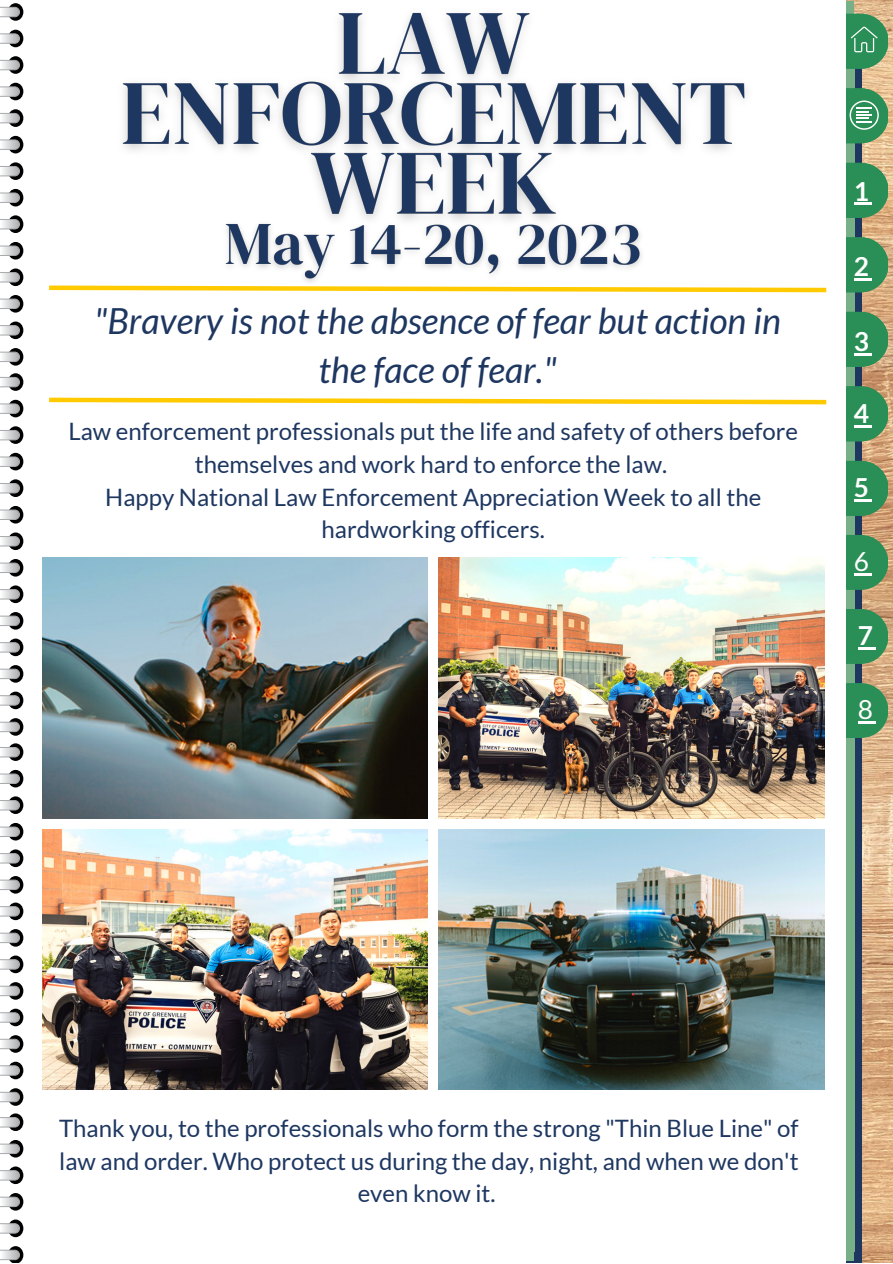
<style>
.page{position:relative;width:893px;height:1264px;background:#fff}
.page>*{position:absolute;margin:0;border:0;box-sizing:border-box;transform-origin:0 0}
.t1{font:italic 36px/49.5px "Lato";color:#1e3761;text-align:center}
.t2{font:700 26.25px "Lato";color:#fff}
.t3{font:26.25px "Lato";color:#fff}
.t4{font:24px/32.5px "Lato";color:#1e3761;text-align:center}
</style>
<div class="page">
<img style="left:846px;top:0;width:46px;height:1262px">
<div style="left:749px;top:535px;width:138px;height:55px;background:#298f56;border-radius:27px"></div>
<hr style="left:853px;top:573px;width:18px;height:3px;background:#fff">
<div style="left:749px;top:163px;width:138px;height:55px;background:#298f56;border-radius:27px"></div>
<div style="left:749px;top:237px;width:138px;height:55px;background:#298f56;border-radius:27px"></div>
<div style="left:749px;top:312px;width:138px;height:55px;background:#298f56;border-radius:27px"></div>
<div style="left:749px;top:386px;width:138px;height:55px;background:#298f56;border-radius:27px"></div>
<div style="left:749px;top:461px;width:138px;height:55px;background:#298f56;border-radius:27px"></div>
<div style="left:749px;top:14px;width:138px;height:55px;background:#298f56;border-radius:27px"></div>
<div style="left:749px;top:88px;width:138px;height:55px;background:#298f56;border-radius:27px"></div>
<svg style="left:854px;top:203px;width:17px;height:2px"></svg>
<svg style="left:854px;top:278px;width:17px;height:2px"></svg>
<svg style="left:854px;top:353px;width:17px;height:2px"></svg>
<svg style="left:854px;top:425px;width:17px;height:2px"></svg>
<hr style="left:853px;top:499px;width:18px;height:3px;background:#fff">
<div style="left:749px;top:609px;width:138px;height:55px;background:#298f56;border-radius:27px"></div>
<hr style="left:857px;top:647px;width:18px;height:3px;background:#fff">
<div style="left:749px;top:683px;width:138px;height:55px;background:#298f56;border-radius:27px"></div>
<hr style="left:857px;top:721px;width:18px;height:3px;background:#fff">
<div style="left:0;top:0;width:845px;height:1262px;background:#fff"></div>
<svg style="left:849px;top:100px;width:29px;height:30px"></svg>
<svg style="left:850px;top:26px;width:27px;height:26px"></svg>
<svg style="left:0;top:3px;width:23px;height:362px"></svg>
<svg style="left:0;top:373px;width:23px;height:362px"></svg>
<svg style="left:0;top:743px;width:23px;height:362px"></svg>
<svg style="left:0;top:1113px;width:23px;height:149px"></svg>
<img style="left:122px;top:12px;width:625px;height:181px">
<svg style="left:49px;top:285px;width:778px;height:8px"></svg>
<svg style="left:49px;top:397px;width:778px;height:8px"></svg>
<img style="left:215px;top:193px;width:436px;height:100px">
<img style="left:42px;top:829px;width:385px;height:260px">
<img style="left:438px;top:829px;width:386px;height:260px">
<img style="left:42px;top:557px;width:385px;height:261px">
<img style="left:438px;top:557px;width:386px;height:261px">
<h1 class="t1" style="left:94px;top:295px;width:688px">"Bravery is not the absence of fear but action in the face of fear."</h1>
<p class="t4" style="left:68px;top:415px;width:731px">Law enforcement professionals put the life and safety of others before themselves and work hard to enforce the law.<br>Happy National Law Enforcement Appreciation Week to all the hardworking officers.</p>
<p class="t2" style="left:853px;top:175px;width:17px">1</p>
<p class="t2" style="left:853px;top:250px;width:17px">2</p>
<p class="t2" style="left:853px;top:325px;width:17px">3</p>
<p class="t2" style="left:853px;top:397px;width:17px">4</p>
<p class="t2" style="left:853px;top:471px;width:17px">5</p>
<p class="t3" style="left:853px;top:545px;width:17px">6</p>
<p class="t2" style="left:857px;top:619px;width:17px">7</p>
<p class="t3" style="left:857px;top:693px;width:17px">8</p>
<p class="t4" style="left:59px;top:1111px;width:741px">Thank you, to the professionals who form the strong "Thin Blue Line" of law and order. Who protect us during the day, night, and when we don't even know it.</p>
</div>
